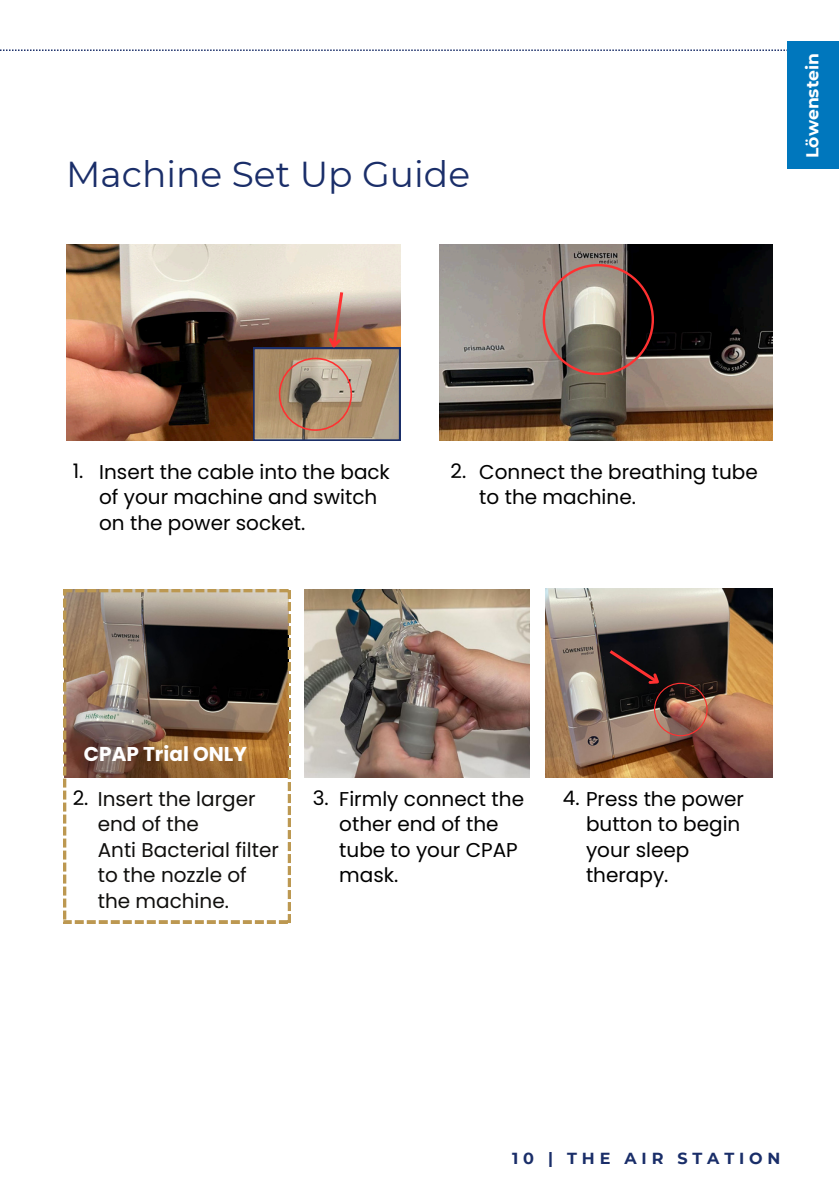
<style>
.page{position:relative;width:839px;height:1191px;background:#fff}
.page>*{position:absolute;margin:0;border:0;box-sizing:border-box;transform-origin:0 0}
.t1{font:36px "Montserrat";color:#1a2e69}
.t2{font:20px/25.6px "Poppins";color:#000}
.t3{font:20px/25.6px "Poppins";color:#100f0d}
.t4{font:700 20px "Poppins";color:#fff}
.t5{font:700 17.2px "Montserrat";color:#fff}
.t6{font:700 16px "Montserrat";letter-spacing:.3em;color:#1a2e69}
</style>
<div class="page">
<svg style="left:0;top:49px;width:787px;height:2px"></svg>
<img style="left:66px;top:244px;width:334px;height:197px">
<svg style="left:253px;top:289px;width:147px;height:152px;background:#a68c76"></svg>
<img style="left:439px;top:244px;width:333px;height:197px">
<svg style="left:542px;top:264px;width:111px;height:111px;background:#816e65"></svg>
<img style="left:305px;top:589px;width:224px;height:188px">
<img style="left:545px;top:588px;width:227px;height:189px">
<svg style="left:606px;top:647px;width:101px;height:89px;background:#4a342e"></svg>
<svg style="left:63px;top:589px;width:228px;height:334px"></svg>
<div style="left:787px;top:41px;width:51px;height:127px;background:#0077bd"></div>
<p class="t1" style="left:66px;top:152px;width:405px">Machine Set Up Guide</p>
<h3 class="t5" style="left:802px;top:158px;width:107px;rotate:-90deg">Löwenstein</h3>
<h3 class="t2" style="left:450px;top:458px;width:17px">2.</h3>
<p class="t2" style="left:73px;top:458px;width:12px">1.</p>
<h2 class="t2" style="left:479px;top:459px;width:280px">Connect the breathing tube to the machine.</h2>
<h3 class="t2" style="left:99px;top:459px;width:292px">Insert the cable into the back of your machine and switch on the power socket.</h3>
<h3 class="t4" style="left:84px;top:740px;width:164px">CPAP Trial ONLY</h3>
<h3 class="t2" style="left:73px;top:785px;width:17px">2.</h3>
<p class="t3" style="left:98px;top:786px;width:183px">Insert the larger end of the<br>Anti Bacterial filter to the nozzle of the machine.</p>
<h3 class="t2" style="left:313px;top:785px;width:17px">3.</h3>
<h3 class="t2" style="left:339px;top:786px;width:186px">Firmly connect the other end of the tube to your CPAP mask.</h3>
<h3 class="t2" style="left:586px;top:786px;width:159px;text-indent:-23px">4. Press the power button to begin your sleep therapy.</h3>
<p class="t6" style="left:512px;top:1149px;width:270px">10 | THE AIR STATION</p>
</div>
